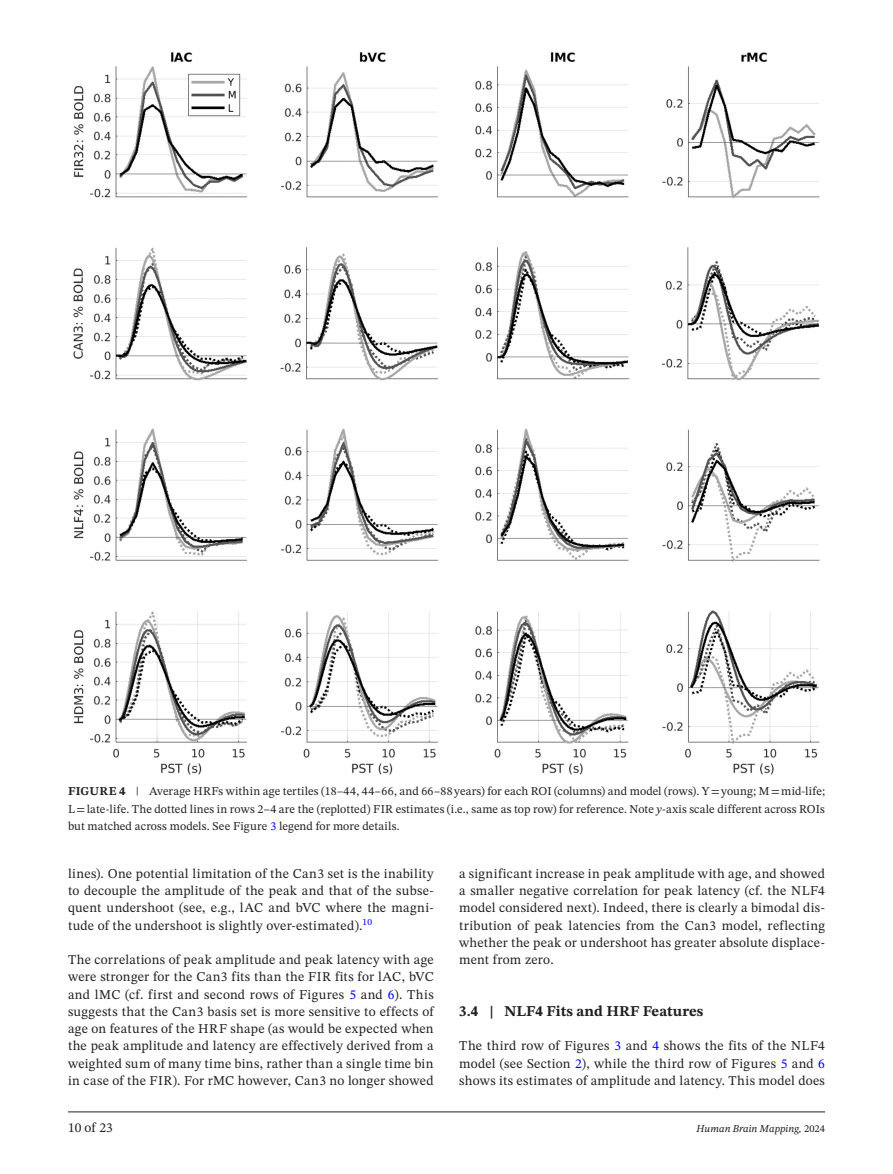
<style>
.page{position:relative;width:893px;height:1174px;background:#fff}
.page>*{position:absolute;margin:0;border:0;box-sizing:border-box;transform-origin:0 0}
.t1{font:700 15px "STIX Two Text";color:#231f20}
.t2{font:13.5px/17.2px "STIX Two Text";letter-spacing:.02em;color:#231f20;text-align:justify}
.t3{font:12px/17.2px "STIX Two Text";letter-spacing:.01em;color:#231f20;text-align:justify}
.t4{font:italic 10.5px "STIX Two Text";color:#231f20}
.s1{font-weight:700}
.s2{font-style:italic}
.s3{color:#00f}
.s4{font-style:normal}
</style>
<div class="page">
<hr style="left:68px;top:1111px;width:757px;height:1px;background:#231f20">
<img style="left:73px;top:52px;width:747px;height:723px">
<p class="t3" style="left:68px;top:782px;width:758px"><span class="s1">FIGURE 4</span> | Average HRFs within age tertiles (18–44, 44–66, and 66–88years) for each ROI (columns) and model (rows). Y=young; M=mid-life; L=late-life. The dotted lines in rows 2–4 are the (replotted) FIR estimates (i.e., same as top row) for reference. Note <span class="s2">y</span>-axis scale different across ROIs but matched across models. See Figure <span class="s3">3</span> legend for more details.</p>
<p class="t2" style="left:68px;top:864px;width:367px">lines). One potential limitation of the Can3 set is the inability to decouple the amplitude of the peak and that of the subse&shy;quent undershoot (see, e.g., lAC and bVC where the magni&shy;tude of the undershoot is slightly over-estimated).<sup>10</sup></p>
<p class="t2" style="left:68px;top:951px;width:367px">The correlations of peak amplitude and peak latency with age were stronger for the Can3 fits than the FIR fits for lAC, bVC and lMC (cf. first and second rows of Figures <span class="s3">5</span> and <span class="s3">6</span>). This suggests that the Can3 basis set is more sensitive to effects of age on features of the HRF shape (as would be expected when the peak amplitude and latency are effectively derived from a weighted sum of many time bins, rather than a single time bin in case of the FIR). For rMC however, Can3 no longer showed</p>
<p class="t2" style="left:459px;top:864px;width:367px">a significant increase in peak amplitude with age, and showed a smaller negative correlation for peak latency (cf. the NLF4 model considered next). Indeed, there is clearly a bimodal dis&shy;tribution of peak latencies from the Can3 model, reflecting whether the peak or undershoot has greater absolute displace&shy;ment from zero.</p>
<p class="t1" style="left:459px;top:1000px;width:246px">3.4 | NLF4 Fits and HRF Features</p>
<p class="t2" style="left:459px;top:1037px;width:367px">The third row of Figures <span class="s3">3</span> and <span class="s3">4</span> shows the fits of the NLF4 model (see Section <span class="s3">2</span>), while the third row of Figures <span class="s3">5</span> and <span class="s3">6 </span>shows its estimates of amplitude and latency. This model does</p>
<p class="t2" style="left:68px;top:1119px;width:46px">10 of 23</p>
<p class="t4" style="left:697px;top:1121px;width:130px">Human Brain Mapping, <span class="s4">2024</span></p>
</div>
